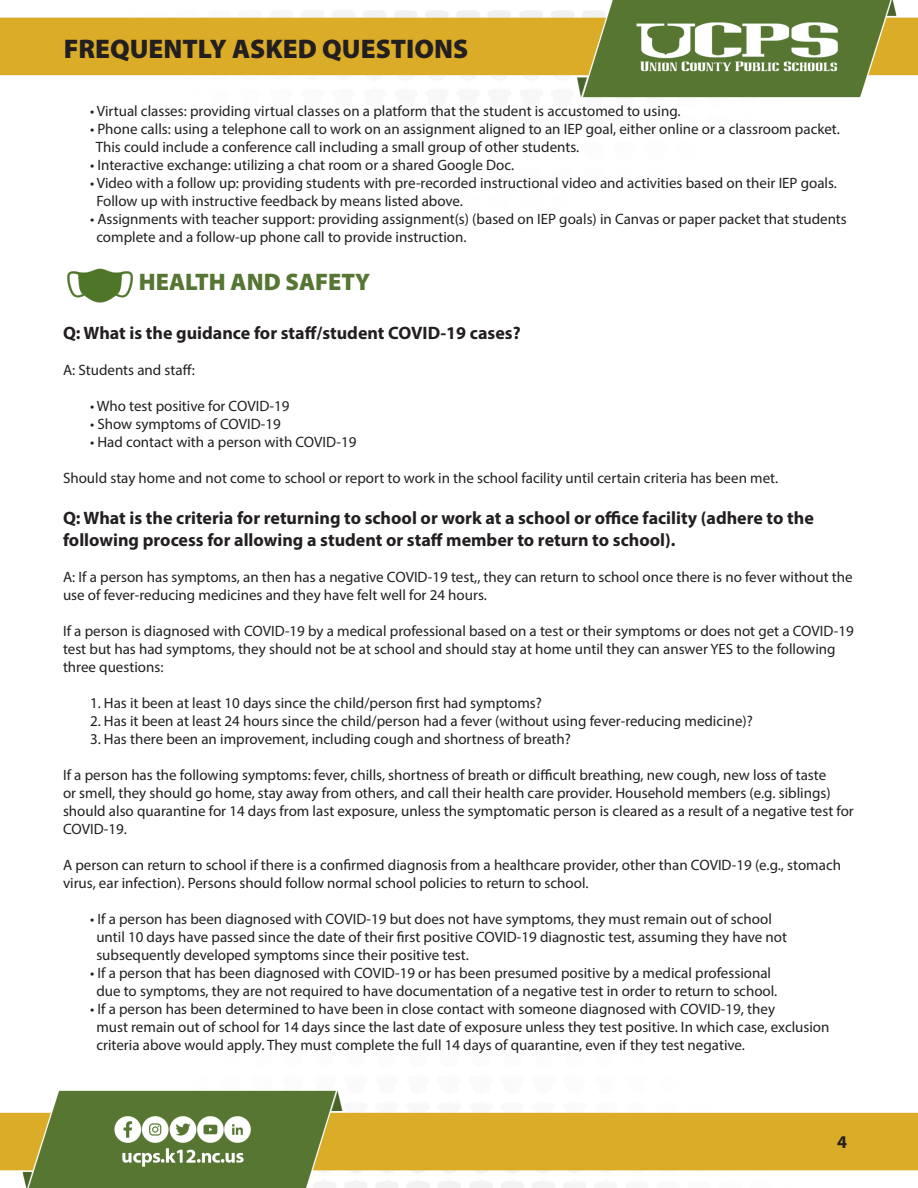
<style>
.page{position:relative;width:918px;height:1188px;background:#fff}
.page>*{position:absolute;margin:0;border:0;box-sizing:border-box;transform-origin:0 0}
.t1{font:900 27px "Myriad Pro";color:#231f20}
.t2{font:900 24px "Myriad Pro";color:#567634}
.t3{font:700 18px "Myriad Pro";color:#231f20}
.t4{font:15px/18px "Myriad Pro";color:#231f20}
</style>
<div class="page">
<img style="left:0;top:0;width:918px;height:1188px">
<img style="left:65px;top:261px;width:71px;height:49px">
<p class="t1" style="left:64px;top:31px;width:406px">FREQUENTLY ASKED QUESTIONS</p>
<p class="t4" style="left:90px;top:102px;width:592px">• Virtual classes: providing virtual classes on a platform that the student is accustomed to using.</p>
<p class="t4" style="left:90px;top:120px;width:752px">• Phone calls: using a telephone call to work on an assignment aligned to an IEP goal, either online or a classroom packet.</p>
<p class="t4" style="left:96px;top:138px;width:485px">This could include a conference call including a small group of other students.</p>
<p class="t4" style="left:90px;top:156px;width:426px">• Interactive exchange: utilizing a chat room or a shared Google Doc.</p>
<p class="t4" style="left:90px;top:174px;width:749px">• Video with a follow up: providing students with pre-recorded instructional video and activities based on their IEP goals.</p>
<p class="t4" style="left:96px;top:192px;width:368px">Follow up with instructive feedback by means listed above.</p>
<p class="t4" style="left:90px;top:210px;width:758px">• Assignments with teacher support: providing assignment(s) (based on IEP goals) in Canvas or paper packet that students</p>
<p class="t4" style="left:96px;top:228px;width:372px">complete and a follow-up phone call to provide instruction.</p>
<p class="t2" style="left:139px;top:266px;width:233px">HEALTH AND SAFETY</p>
<p class="t3" style="left:63px;top:321px;width:459px">Q: What is the guidance for staff/student COVID-19 cases?</p>
<p class="t4" style="left:63px;top:361px;width:134px">A: Students and staff:</p>
<p class="t4" style="left:90px;top:397px;width:201px">• Who test positive for COVID-19</p>
<p class="t4" style="left:90px;top:415px;width:192px">• Show symptoms of COVID-19</p>
<p class="t4" style="left:90px;top:433px;width:268px">• Had contact with a person with COVID-19</p>
<p class="t4" style="left:63px;top:469px;width:717px">Should stay home and not come to school or report to work in the school facility until certain criteria has been met.</p>
<p class="t3" style="left:63px;top:507px;width:752px">Q: What is the criteria for returning to school or work at a school or office facility (adhere to the</p>
<p class="t3" style="left:63px;top:528px;width:614px">following process for allowing a student or staff member to return to school).</p>
<p class="t4" style="left:63px;top:568px;width:791px">A: If a person has symptoms, an then has a negative COVID-19 test,, they can return to school once there is no fever without the use of fever-reducing medicines and they have felt well for 24 hours.</p>
<p class="t4" style="left:63px;top:622px;width:792px">If a person is diagnosed with COVID-19 by a medical professional based on a test or their symptoms or does not get a COVID-19 test but has had symptoms, they should not be at school and should stay at home until they can answer YES to the following three questions:</p>
<p class="t4" style="left:90px;top:694px;width:453px">1. Has it been at least 10 days since the child/person first had symptoms?</p>
<p class="t4" style="left:90px;top:712px;width:664px">2. Has it been at least 24 hours since the child/person had a fever (without using fever-reducing medicine)?</p>
<p class="t4" style="left:90px;top:730px;width:482px">3. Has there been an improvement, including cough and shortness of breath?</p>
<p class="t4" style="left:63px;top:766px;width:792px">If a person has the following symptoms: fever, chills, shortness of breath or difficult breathing, new cough, new loss of taste<br>or smell, they should go home, stay away from others, and call their health care provider. Household members (e.g. siblings) should also quarantine for 14 days from last exposure, unless the symptomatic person is cleared as a result of a negative test for COVID-19.</p>
<p class="t4" style="left:63px;top:856px;width:780px">A person can return to school if there is a confirmed diagnosis from a healthcare provider, other than COVID-19 (e.g., stomach virus, ear infection). Persons should follow normal school policies to return to school.</p>
<p class="t4" style="left:90px;top:910px;width:683px">• If a person has been diagnosed with COVID-19 but does not have symptoms, they must remain out of school</p>
<p class="t4" style="left:96px;top:928px;width:692px">until 10 days have passed since the date of their first positive COVID-19 diagnostic test, assuming they have not</p>
<p class="t4" style="left:96px;top:946px;width:374px">subsequently developed symptoms since their positive test.</p>
<p class="t4" style="left:90px;top:964px;width:683px">• If a person that has been diagnosed with COVID-19 or has been presumed positive by a medical professional</p>
<p class="t4" style="left:96px;top:982px;width:682px">due to symptoms, they are not required to have documentation of a negative test in order to return to school.</p>
<p class="t4" style="left:90px;top:1000px;width:687px">• If a person has been determined to have been in close contact with someone diagnosed with COVID-19, they</p>
<p class="t4" style="left:96px;top:1018px;width:735px">must remain out of school for 14 days since the last date of exposure unless they test positive. In which case, exclusion</p>
<p class="t4" style="left:96px;top:1036px;width:650px">criteria above would apply. They must complete the full 14 days of quarantine, even if they test negative.</p>
<p class="t3" style="left:837px;top:1130px;width:11px">4</p>
</div>
